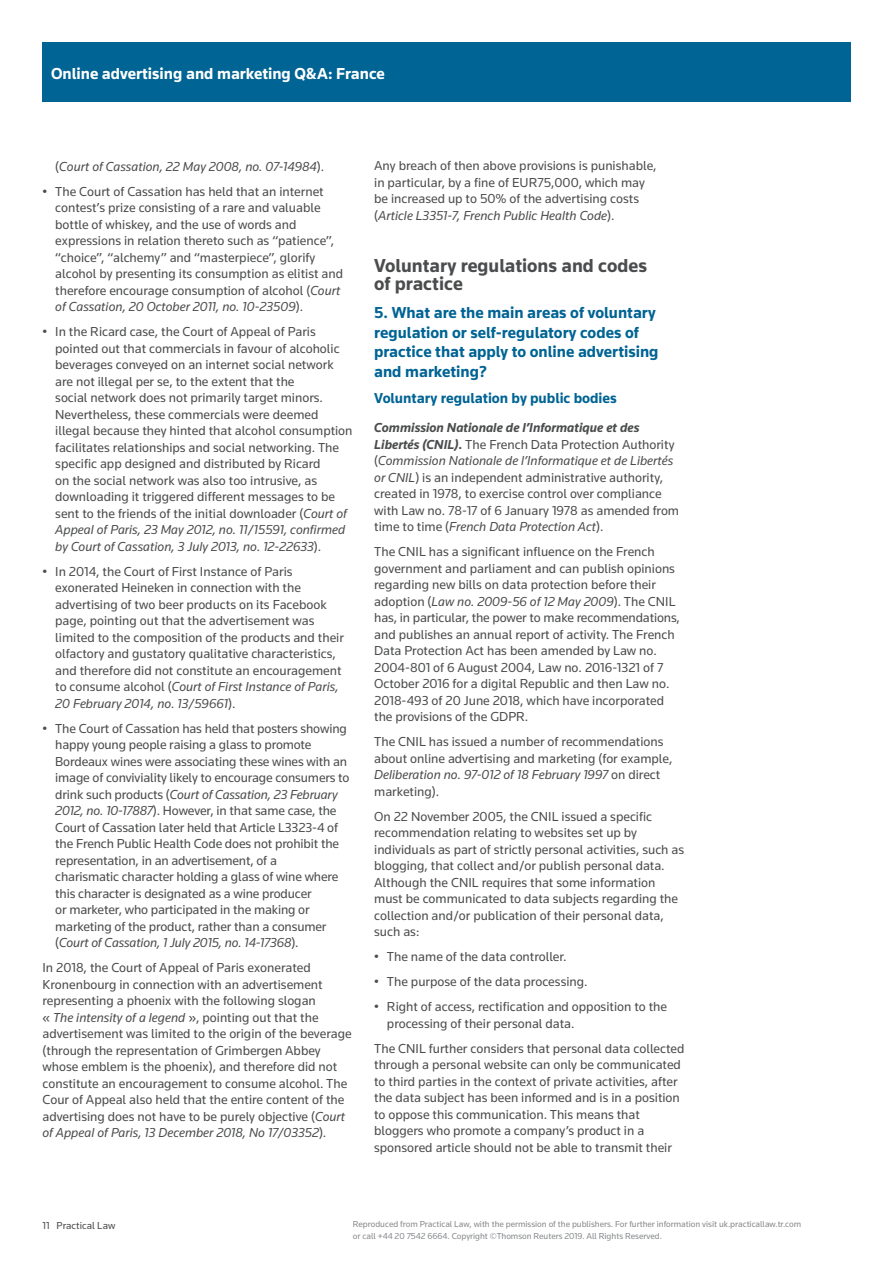
<style>
.page{position:relative;width:893px;height:1263px;background:#fff}
.page>*{position:absolute;margin:0;border:0;box-sizing:border-box;transform-origin:0 0}
.t1{font:700 19.5px/18px "Knowledge";color:#4b4c4d}
.t2{font:700 16.5px/19.5px "Knowledge";color:#006494}
.t3{font:700 16.5px "Knowledge";color:#fff}
.t4{font:700 15px "Knowledge";color:#006494}
.t5{font:13.5px/16.5px "Knowledge";color:#4b4c4d}
.t6{font:italic 13.5px "Knowledge";color:#4b4c4d}
.t7{font:10.5px "Knowledge";color:#4b4c4d}
.t8{font:9px/12px "Knowledge";letter-spacing:-.005em;color:#86888b}
.s1{font-style:normal}
.s2{font-style:italic}
.s3{font-weight:700;font-style:italic}
.s4{font-weight:700}
</style>
<div class="page">
<div style="left:43px;top:43px;width:808px;height:59px;background:#006494"></div>
<p class="t3" style="left:51px;top:63px;width:335px">Online advertising and marketing Q&amp;A: France</p>
<p class="t6" style="left:55px;top:158px;width:271px"><span class="s1">(</span>Court of Cassation, 22 May 2008, no. 07-14984<span class="s1">).</span></p>
<p class="t5" style="left:55px;top:183px;width:289px;text-indent:-13px">• The Court of Cassation has held that an internet contest’s prize consisting of a rare and valuable bottle of whiskey, and the use of words and expressions in relation thereto such as “patience”, “choice”, “alchemy” and “masterpiece”, glorify alcohol by presenting its consumption as elitist and therefore encourage consumption of alcohol (<span class="s2">Court of Cassation, 20 October 2011, no. 10-23509</span>).</p>
<p class="t5" style="left:55px;top:323px;width:299px;text-indent:-13px">• In the Ricard case, the Court of Appeal of Paris pointed out that commercials in favour of alcoholic beverages conveyed on an internet social network are not illegal per se, to the extent that the<br>social network does not primarily target minors.<br>Nevertheless, these commercials were deemed illegal because they hinted that alcohol consumption facilitates relationships and social networking. The specific app designed and distributed by Ricard<br>on the social network was also too intrusive, as downloading it triggered different messages to be sent to the friends of the initial downloader (<span class="s2">Court of Appeal of Paris, 23 May 2012, no. 11/15591, confirmed by Court of Cassation, 3 July 2013, no. 12-22633</span>).</p>
<p class="t5" style="left:55px;top:563px;width:290px;text-indent:-13px">• In 2014, the Court of First Instance of Paris exonerated Heineken in connection with the advertising of two beer products on its Facebook page, pointing out that the advertisement was limited to the composition of the products and their olfactory and gustatory qualitative characteristics, and therefore did not constitute an encouragement to consume alcohol (<span class="s2">Court of First Instance of Paris, 20 February 2014, no. 13/59661</span>).</p>
<p class="t5" style="left:55px;top:720px;width:296px;text-indent:-13px">• The Court of Cassation has held that posters showing happy young people raising a glass to promote Bordeaux wines were associating these wines with an image of conviviality likely to encourage consumers to drink such products (<span class="s2">Court of Cassation, 23 February 2012, no. 10-17887</span>). However, in that same case, the Court of Cassation later held that Article L3323-4 of the French Public Health Code does not prohibit the representation, in an advertisement, of a<br>charismatic character holding a glass of wine where this character is designated as a wine producer<br>or marketer, who participated in the making or marketing of the product, rather than a consumer (<span class="s2">Court of Cassation, 1 July 2015, no. 14-17368</span>).</p>
<p class="t5" style="left:43px;top:959px;width:311px">In 2018, the Court of Appeal of Paris exonerated Kronenbourg in connection with an advertisement representing a phoenix with the following slogan<br>« <span class="s2">The intensity of a legend</span> », pointing out that the advertisement was limited to the origin of the beverage (through the representation of Grimbergen Abbey whose emblem is the phoenix), and therefore did not constitute an encouragement to consume alcohol. The Cour of Appeal also held that the entire content of the advertising does not have to be purely objective (<span class="s2">Court of Appeal of Paris, 13 December 2018, No 17/03352</span>).</p>
<p class="t5" style="left:374px;top:157px;width:284px">Any breach of then above provisions is punishable, in particular, by a fine of EUR75,000, which may be increased up to 50% of the advertising costs (<span class="s2">Article L3351-7, French Public Health Code</span>).</p>
<h1 class="t1" style="left:374px;top:256px;width:274px">Voluntary regulations and codes of practice</h1>
<p class="t2" style="left:374px;top:303px;width:286px">5. What are the main areas of voluntary regulation or self-regulatory codes of practice that apply to online advertising and marketing?</p>
<p class="t4" style="left:374px;top:389px;width:244px">Voluntary regulation by public bodies</p>
<p class="t5" style="left:374px;top:419px;width:306px"><span class="s3">Commission Nationale de l’Informatique et des Libertés (CNIL)</span><span class="s4">.</span> The French Data Protection Authority (<span class="s2">Commission Nationale de l’Informatique et de Libertés or CNIL</span>) is an independent administrative authority, created in 1978, to exercise control over compliance with Law no. 78-17 of 6 January 1978 as amended from time to time (<span class="s2">French Data Protection Act</span>).</p>
<p class="t5" style="left:374px;top:543px;width:307px">The CNIL has a significant influence on the French government and parliament and can publish opinions regarding new bills on data protection before their adoption (<span class="s2">Law no. 2009-56 of 12 May 2009</span>). The CNIL has, in particular, the power to make recommendations, and publishes an annual report of activity. The French Data Protection Act has been amended by Law no.<br>2004-801 of 6 August 2004, Law no. 2016-1321 of 7<br>October 2016 for a digital Republic and then Law no.<br>2018-493 of 20 June 2018, which have incorporated the provisions of the GDPR.</p>
<p class="t5" style="left:374px;top:733px;width:300px">The CNIL has issued a number of recommendations about online advertising and marketing (for example, <span class="s2">Deliberation no. 97-012 of 18 February 1997</span> on direct marketing).</p>
<p class="t5" style="left:374px;top:808px;width:311px">On 22 November 2005, the CNIL issued a specific recommendation relating to websites set up by individuals as part of strictly personal activities, such as blogging, that collect and/or publish personal data.<br>Although the CNIL requires that some information must be communicated to data subjects regarding the collection and/or publication of their personal data, such as:</p>
<p class="t5" style="left:374px;top:948px;width:194px">• The name of the data controller.</p>
<p class="t5" style="left:374px;top:973px;width:215px">• The purpose of the data processing.</p>
<p class="t5" style="left:387px;top:998px;width:282px;text-indent:-13px">• Right of access, rectification and opposition to the processing of their personal data.</p>
<p class="t5" style="left:374px;top:1040px;width:312px">The CNIL further considers that personal data collected through a personal website can only be communicated to third parties in the context of private activities, after the data subject has been informed and is in a position to oppose this communication. This means that bloggers who promote a company’s product in a sponsored article should not be able to transmit their</p>
<p class="t7" style="left:43px;top:1218px;width:74px">11 Practical Law</p>
<p class="t8" style="left:353px;top:1218px;width:450px">Reproduced from Practical Law, with the permission of the publishers. For further information visit uk.practicallaw.tr.com or call +44 20 7542 6664. Copyright ©Thomson Reuters 2019. All Rights Reserved.</p>
</div>
